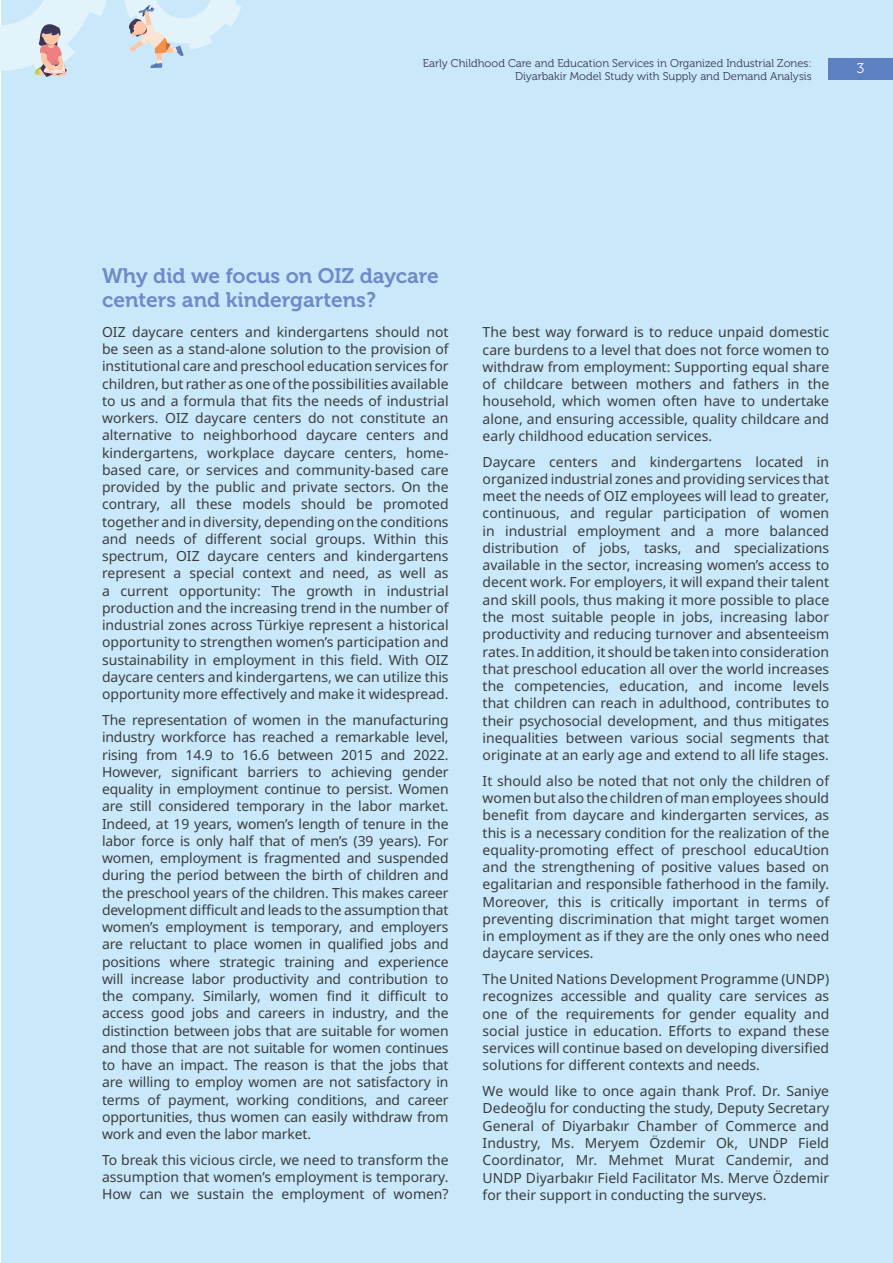
<style>
.page{position:relative;width:893px;height:1263px;background:#fff}
.page>*{position:absolute;margin:0;border:0;box-sizing:border-box;transform-origin:0 0}
.t1{font:21px/24px "Museo 700";color:#6e8bc7}
.t2{font:14.25px "Museo 300";color:#fff}
.t3{font:13.95px/17.2px "Noto Sans";color:#3c3c3b;text-align:justify}
.t4{font:11.25px/12.8px "Museo 300";color:#3c3755;text-align:right}
</style>
<div class="page">
<div style="left:1px;top:0;width:892px;height:1263px;background:#c9e9fb"></div>
<div style="left:828px;top:59px;width:65px;height:21px;background:#5c80c0"></div>
<svg style="left:124px;top:0;width:117px;height:68px"></svg>
<svg style="left:0;top:0;width:107px;height:77px"></svg>
<p class="t4" style="left:423px;top:57px;width:390px">Early Childhood Care and Education Services in Organized Industrial Zones:<br>Diyarbakir Model Study with Supply and Demand Analysis</p>
<p class="t2" style="left:857px;top:61px;width:9px">3</p>
<h1 class="t1" style="left:102px;top:264px;width:338px">Why did we focus on OIZ daycare centers and kindergartens?</h1>
<p class="t3" style="left:102px;top:323px;width:348px">OIZ daycare centers and kindergartens should not be seen as a stand-alone solution to the provision of institutional care and preschool education services for children, but rather as one of the possibilities available to us and a formula that fits the needs of industrial workers. OIZ daycare centers do not constitute an alternative to neighborhood daycare centers and kindergartens, workplace daycare centers, home&shy;based care, or services and community-based care provided by the public and private sectors. On the contrary, all these models should be promoted together and in diversity, depending on the conditions and needs of different social groups. Within this spectrum, OIZ daycare centers and kindergartens represent a special context and need, as well as a current opportunity: The growth in industrial production and the increasing trend in the number of industrial zones across Türkiye represent a historical opportunity to strengthen women’s participation and sustainability in employment in this field. With OIZ daycare centers and kindergartens, we can utilize this opportunity more effectively and make it widespread.</p>
<p class="t3" style="left:102px;top:712px;width:348px">The representation of women in the manufacturing industry workforce has reached a remarkable level, rising from 14.9 to 16.6 between 2015 and 2022.<br>However, significant barriers to achieving gender equality in employment continue to persist. Women are still considered temporary in the labor market.<br>Indeed, at 19 years, women’s length of tenure in the labor force is only half that of men’s (39 years). For women, employment is fragmented and suspended during the period between the birth of children and the preschool years of the children. This makes career development difficult and leads to the assumption that women’s employment is temporary, and employers are reluctant to place women in qualified jobs and positions where strategic training and experience will increase labor productivity and contribution to the company. Similarly, women find it difficult to access good jobs and careers in industry, and the distinction between jobs that are suitable for women and those that are not suitable for women continues to have an impact. The reason is that the jobs that are willing to employ women are not satisfactory in terms of payment, working conditions, and career opportunities, thus women can easily withdraw from work and even the labor market.</p>
<p class="t3" style="left:102px;top:1151px;width:348px">To break this vicious circle, we need to transform the assumption that women’s employment is temporary.<br>How can we sustain the employment of women?</p>
<p class="t3" style="left:483px;top:324px;width:348px">The best way forward is to reduce unpaid domestic care burdens to a level that does not force women to withdraw from employment: Supporting equal share of childcare between mothers and fathers in the household, which women often have to undertake alone, and ensuring accessible, quality childcare and early childhood education services.</p>
<p class="t3" style="left:483px;top:453px;width:348px">Daycare centers and kindergartens located in organized industrial zones and providing services that meet the needs of OIZ employees will lead to greater, continuous, and regular participation of women in industrial employment and a more balanced distribution of jobs, tasks, and specializations available in the sector, increasing women’s access to decent work. For employers, it will expand their talent and skill pools, thus making it more possible to place the most suitable people in jobs, increasing labor productivity and reducing turnover and absenteeism rates. In addition, it should be taken into consideration that preschool education all over the world increases the competencies, education, and income levels that children can reach in adulthood, contributes to their psychosocial development, and thus mitigates inequalities between various social segments that originate at an early age and extend to all life stages.</p>
<p class="t3" style="left:483px;top:772px;width:348px">It should also be noted that not only the children of women but also the children of man employees should benefit from daycare and kindergarten services, as this is a necessary condition for the realization of the equality-promoting effect of preschool educaUtion and the strengthening of positive values based on egalitarian and responsible fatherhood in the family.<br>Moreover, this is critically important in terms of preventing discrimination that might target women in employment as if they are the only ones who need daycare services.</p>
<p class="t3" style="left:483px;top:971px;width:348px">The United Nations Development Programme (UNDP) recognizes accessible and quality care services as one of the requirements for gender equality and social justice in education. Efforts to expand these services will continue based on developing diversified solutions for different contexts and needs.</p>
<p class="t3" style="left:483px;top:1083px;width:348px">We would like to once again thank Prof. Dr. Saniye Dedeoğlu for conducting the study, Deputy Secretary General of Diyarbakır Chamber of Commerce and Industry, Ms. Meryem Özdemir Ok, UNDP Field Coordinator, Mr. Mehmet Murat Candemir, and UNDP Diyarbakır Field Facilitator Ms. Merve Özdemir for their support in conducting the surveys.</p>
</div>
